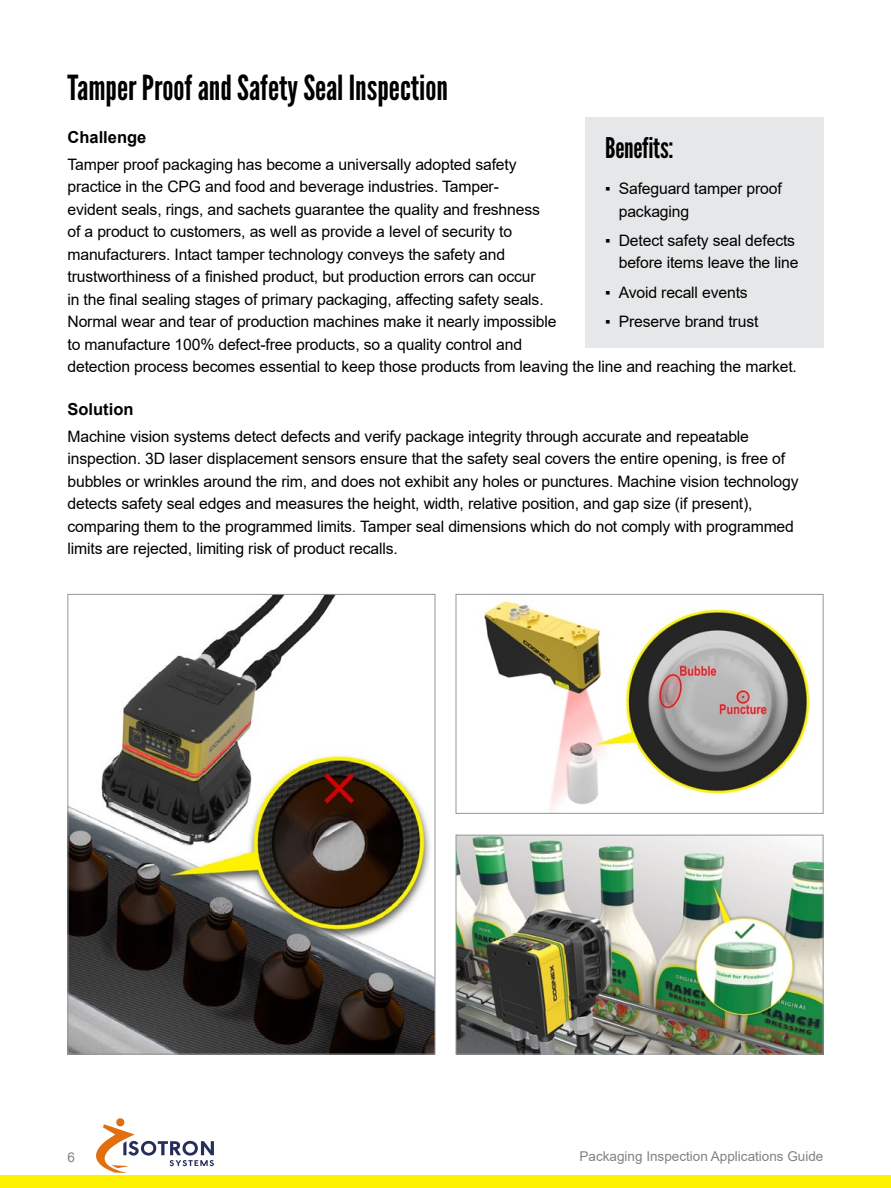
<style>
.page{position:relative;width:891px;height:1188px;background:#fff}
.page>*{position:absolute;margin:0;border:0;box-sizing:border-box;transform-origin:0 0}
.t1{font:34.5px "League Gothic";color:#000}
.t2{font:28.5px "League Gothic";letter-spacing:-.01em;color:#000}
.t3{font:700 16.5px "Arial";color:#000}
.t4{font:15.75px/22.5px "Arial";letter-spacing:-.01em;color:#000}
.t5{font:13.5px "Arial";color:#808285}
</style>
<div class="page">
<div style="left:585px;top:117px;width:239px;height:230px;background:#e6e7e8"></div>
<img style="left:70px;top:596px;width:363px;height:456px">
<img style="left:458px;top:837px;width:364px;height:215px">
<div style="left:456px;top:835px;width:368px;height:219px;border:1px solid #939598"></div>
<img style="left:484px;top:601px;width:327px;height:209px">
<div style="left:456px;top:594px;width:368px;height:220px;border:1px solid #939598"></div>
<div style="left:0;top:1175px;width:891px;height:13px;background:#fff200"></div>
<img style="left:96px;top:1118px;width:117px;height:55px">
<h1 class="t1" style="left:68px;top:67px;width:382px">Tamper Proof and Safety Seal Inspection</h1>
<p class="t3" style="left:68px;top:125px;width:80px">Challenge</p>
<p class="t4" style="left:68px;top:153px;width:731px">Tamper proof packaging has become a universally adopted safety<br>practice in the CPG and food and beverage industries. Tamper-<br>evident seals, rings, and sachets guarantee the quality and freshness<br>of a product to customers, as well as provide a level of security to<br>manufacturers. Intact tamper technology conveys the safety and<br>trustworthiness of a finished product, but production errors can occur<br>in the final sealing stages of primary packaging, affecting safety seals.<br>Normal wear and tear of production machines make it nearly impossible<br>to manufacture 100% defect-free products, so a quality control and<br>detection process becomes essential to keep those products from leaving the line and reaching the market.</p>
<p class="t3" style="left:68px;top:397px;width:67px">Solution</p>
<p class="t4" style="left:68px;top:425px;width:733px">Machine vision systems detect defects and verify package integrity through accurate and repeatable inspection. 3D laser displacement sensors ensure that the safety seal covers the entire opening, is free of bubbles or wrinkles around the rim, and does not exhibit any holes or punctures. Machine vision technology detects safety seal edges and measures the height, width, relative position, and gap size (if present), comparing them to the programmed limits. Tamper seal dimensions which do not comply with programmed limits are rejected, limiting risk of product recalls.</p>
<h2 class="t2" style="left:605px;top:131px;width:70px">Benefits:</h2>
<p class="t4" style="left:619px;top:177px;width:165px;text-indent:-13px">▪ Safeguard tamper proof packaging</p>
<p class="t4" style="left:605px;top:229px;width:195px;text-align:right">▪ Detect safety seal defects before items leave the line</p>
<p class="t4" style="left:605px;top:281px;width:144px">▪ Avoid recall events</p>
<p class="t4" style="left:605px;top:310px;width:155px">▪ Preserve brand trust</p>
<p class="t5" style="left:68px;top:1148px;width:9px">6</p>
<p class="t5" style="left:580px;top:1147px;width:245px">Packaging Inspection Applications Guide</p>
</div>
